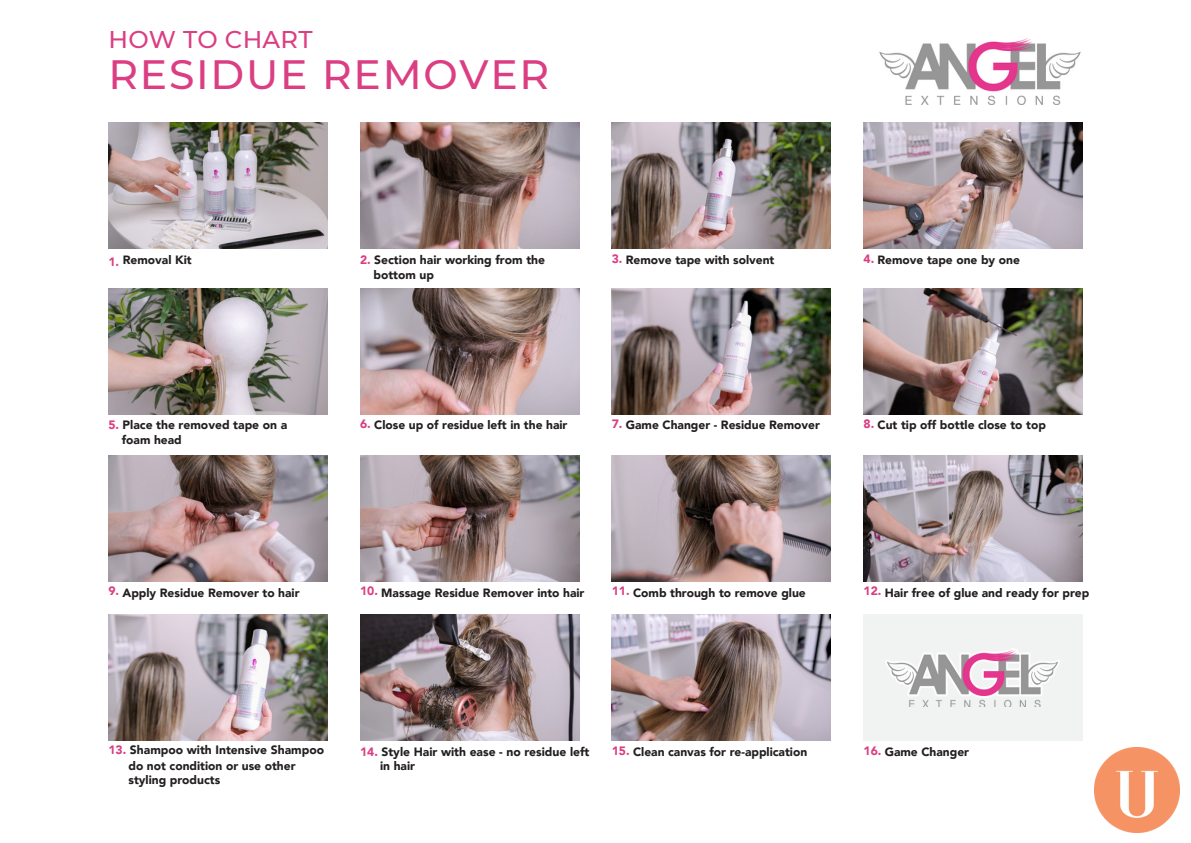
<style>
.page{position:relative;width:1191px;height:843px;background:#fff}
.page>*{position:absolute;margin:0;border:0;box-sizing:border-box;transform-origin:0 0}
.t1{font:500 40.8px "Montserrat";letter-spacing:.045em;color:#db3e82}
.t2{font:500 24.2px "Montserrat";letter-spacing:.01em;color:#db3e82}
.t3{font:900 12.1px "Avenir LT Pro";color:#231f20}
.t4{font:900 12.1px "Avenir LT Pro";color:#db3e82}
.t5{font:900 12px/14.2px "Avenir LT Pro";color:#231f20}
.s1{color:#db3e82}
</style>
<div class="page">
<img style="left:879px;top:38px;width:202px;height:66px">
<img style="left:108px;top:123px;width:219px;height:126px">
<img style="left:360px;top:123px;width:219px;height:126px">
<img style="left:611px;top:123px;width:219px;height:126px">
<img style="left:863px;top:123px;width:219px;height:126px">
<img style="left:108px;top:288px;width:219px;height:126px">
<img style="left:360px;top:288px;width:219px;height:126px">
<img style="left:611px;top:288px;width:219px;height:126px">
<img style="left:863px;top:288px;width:219px;height:126px">
<img style="left:108px;top:455px;width:219px;height:126px">
<img style="left:360px;top:455px;width:219px;height:126px">
<img style="left:611px;top:455px;width:219px;height:126px">
<img style="left:863px;top:455px;width:219px;height:126px">
<img style="left:108px;top:614px;width:219px;height:126px">
<img style="left:360px;top:614px;width:219px;height:126px">
<img style="left:611px;top:614px;width:219px;height:126px">
<div style="left:863px;top:614px;width:219px;height:126px;background:#f1f2f2"></div>
<img style="left:885px;top:648px;width:174px;height:58px">
<img style="left:1094px;top:747px;width:85px;height:85px">
<p class="t2" style="left:108px;top:25px;width:205px">HOW TO CHART</p>
<p class="t1" style="left:108px;top:49px;width:442px">RESIDUE REMOVER</p>
<p class="t5" style="left:123px;top:254px;width:70px">Removal Kit</p>
<h1 class="t4" style="left:108px;top:257px;width:12px">1.</h1>
<p class="t3" style="left:360px;top:255px;width:186px"><span class="s1">2.</span> Section hair working from the</p>
<p class="t5" style="left:373px;top:268px;width:62px">bottom up</p>
<p class="t4" style="left:611px;top:253px;width:12px">3.</p>
<p class="t5" style="left:625px;top:254px;width:150px">Remove tape with solvent</p>
<p class="t4" style="left:863px;top:253px;width:12px">4.</p>
<p class="t5" style="left:877px;top:254px;width:144px">Remove tape one by one</p>
<p class="t3" style="left:108px;top:420px;width:180px"><span class="s1">5.</span> Place the removed tape on a</p>
<p class="t5" style="left:122px;top:433px;width:61px">foam head</p>
<p class="t4" style="left:360px;top:419px;width:12px">6.</p>
<p class="t5" style="left:374px;top:419px;width:195px">Close up of residue left in the hair</p>
<p class="t4" style="left:611px;top:419px;width:12px">7.</p>
<p class="t5" style="left:625px;top:419px;width:196px">Game Changer - Residue Remover</p>
<p class="t4" style="left:863px;top:419px;width:12px">8.</p>
<p class="t5" style="left:877px;top:419px;width:170px">Cut tip off bottle close to top</p>
<p class="t4" style="left:108px;top:586px;width:12px">9.</p>
<p class="t5" style="left:122px;top:586px;width:179px">Apply Residue Remover to hair</p>
<p class="t4" style="left:360px;top:586px;width:19px">10.</p>
<p class="t5" style="left:381px;top:586px;width:205px">Massage Residue Remover into hair</p>
<p class="t4" style="left:611px;top:586px;width:19px">11.</p>
<p class="t5" style="left:633px;top:586px;width:174px">Comb through to remove glue</p>
<p class="t4" style="left:863px;top:586px;width:19px">12.</p>
<p class="t5" style="left:884px;top:586px;width:206px">Hair free of glue and ready for prep</p>
<p class="t3" style="left:108px;top:745px;width:217px"><span class="s1">13.</span> Shampoo with Intensive Shampoo</p>
<p class="t5" style="left:128px;top:759px;width:168px">do not condition or use other styling products</p>
<p class="t3" style="left:360px;top:746px;width:231px"><span class="s1">14.</span> Style Hair with ease - no residue left</p>
<p class="t5" style="left:380px;top:759px;width:36px">in hair</p>
<p class="t4" style="left:611px;top:745px;width:19px">15.</p>
<p class="t5" style="left:633px;top:745px;width:176px">Clean canvas for re-application</p>
<p class="t4" style="left:863px;top:745px;width:19px">16.</p>
<p class="t5" style="left:884px;top:745px;width:86px">Game Changer</p>
</div>
